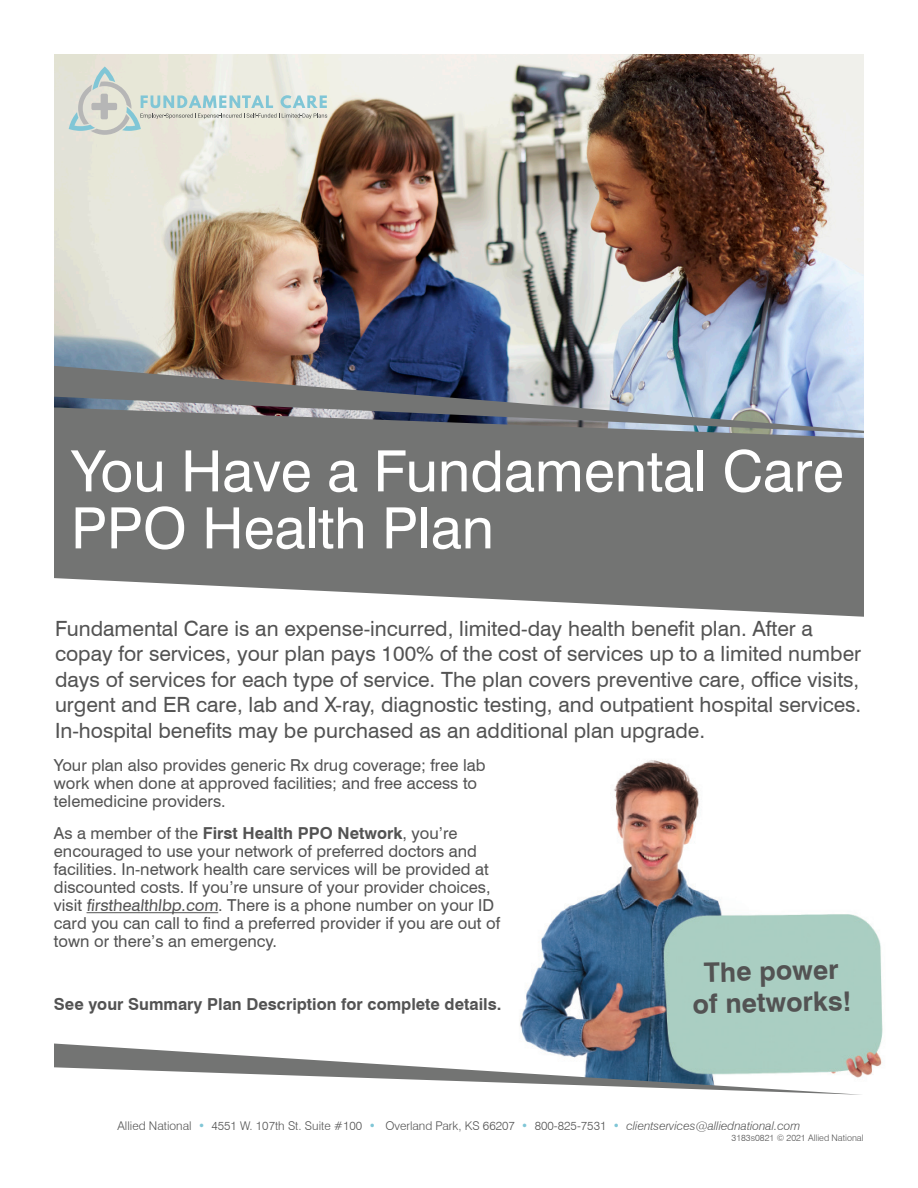
<style>
.page{position:relative;width:918px;height:1188px;background:#fff}
.page>*{position:absolute;margin:0;border:0;box-sizing:border-box;transform-origin:0 0}
.t1{font:57px/57px "Swiss 721 BT";color:#fff}
.t2{font:700 27px/31.5px "Swiss 721 BT";color:#535353;text-align:center}
.t3{font:21px/25.5px "Swiss 721 BT";color:#535353}
.t4{font:16.5px/18px "Swiss 721 BT";color:#535353}
.t5{font:700 16.5px "Swiss 721 BT";color:#535353}
.t6{font:300 12px "Swiss 721 BT";color:#535353}
.t7{font:300 9px "Swiss 721 BT";color:#535353}
.s1{font-weight:700}
.s2{color:#80c6d6}
.s3{font-style:italic}
</style>
<div class="page">
<img style="left:520px;top:760px;width:363px;height:315px">
<img style="left:55px;top:54px;width:809px;height:308px">
<svg style="left:54px;top:436px;width:810px;height:181px;background:#828382"></svg>
<img style="left:54px;top:362px;width:810px;height:74px">
<svg style="left:54px;top:1040px;width:809px;height:55px"></svg>
<svg style="left:69px;top:66px;width:258px;height:69px;background:#dae0d7"></svg>
<hr style="left:87px;top:912px;width:131px;height:1px;background:#535353">
<p class="t1" style="left:71px;top:442px;width:774px">You Have a Fundamental Care<br>PPO Health Plan</p>
<p class="t3" style="left:55px;top:615px;width:808px">Fundamental Care is an expense-incurred, limited-day health benefit plan. After a copay for services, your plan pays 100% of the cost of services up to a limited number days of services for each type of service. The plan covers preventive care, office visits, urgent and ER care, lab and X-ray, diagnostic testing, and outpatient hospital services.<br>In-hospital benefits may be purchased as an additional plan upgrade.</p>
<p class="t4" style="left:54px;top:756px;width:433px">Your plan also provides generic Rx drug coverage; free lab work when done at approved facilities; and free access to telemedicine providers.</p>
<p class="t4" style="left:54px;top:824px;width:448px">As a member of the <span class="s1">First Health PPO Network</span>, you’re encouraged to use your network of preferred doctors and facilities. In-network health care services will be provided at discounted costs. If you’re unsure of your provider choices, visit firsthealthlbp.com. There is a phone number on your ID card you can call to find a preferred provider if you are out of town or there’s an emergency.</p>
<p class="t5" style="left:54px;top:994px;width:449px">See your Summary Plan Description for complete details.</p>
<p class="t2" style="left:692px;top:956px;width:160px;rotate:-1deg">The power of networks!</p>
<p class="t6" style="left:118px;top:1119px;width:684px">Allied National <span class="s2">•</span> 4551 W. 107th St. Suite #100 <span class="s2">•</span> Overland Park, KS 66207 <span class="s2">•</span> 800-825-7531 <span class="s2">•</span> <span class="s3">clientservices@alliednational.com</span></p>
<p class="t7" style="left:732px;top:1132px;width:134px">3183s0821 © 2021 Allied National</p>
</div>
